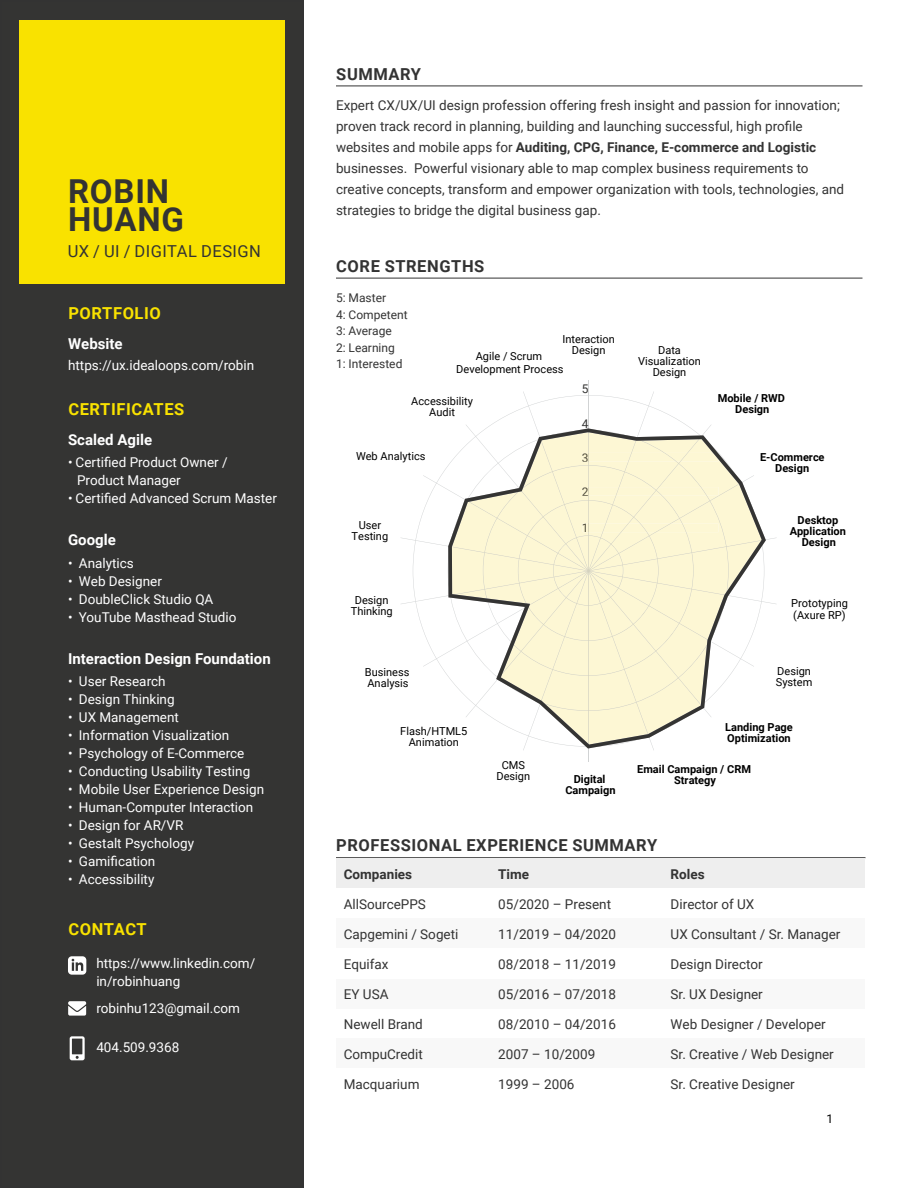
<style>
.page{position:relative;width:918px;height:1188px;background:#fff}
.page>*{position:absolute;margin:0;border:0;box-sizing:border-box;transform-origin:0 0}
.t1{font:700 33px/28.5px "Roboto";letter-spacing:.025em;color:#333}
.t2{font:700 16.5px "Roboto";letter-spacing:.035em;color:#333}
.t3{font:700 16.5px "Roboto";letter-spacing:.035em;color:#f9e200}
.t4{font:16.5px "Roboto";letter-spacing:.025em;color:#333}
.t5{font:700 15px "Roboto";color:#fff}
.t6{font:13.5px/21px "Roboto";color:#333}
.t7{font:13.5px/18px "Roboto";color:#fff}
.t8{font:700 13.5px "Roboto";color:#333}
.t9{font:12px/16.5px "Roboto";color:#333}
.t10{font:12px "Roboto";color:#4f4b3b}
.t11{font:12px "Roboto";color:#343433}
.t12{font:12px "Roboto";color:#000}
.t13{font:10.95px/10.9px "Roboto";color:#000;text-align:center}
.t14{font:700 10.95px/10.9px "Roboto";color:#000;text-align:center}
.s1{font-weight:700}
</style>
<div class="page">
<div style="left:1px;top:1px;width:302px;height:1186px;background:#343433"></div>
<div style="left:0;top:0;width:304px;height:1188px;border:2px solid #333"></div>
<div style="left:19px;top:20px;width:266px;height:264px;background:#f9e200"></div>
<svg style="left:68px;top:956px;width:18px;height:19px"></svg>
<svg style="left:70px;top:1036px;width:15px;height:24px"></svg>
<svg style="left:68px;top:1001px;width:18px;height:15px"></svg>
<hr style="left:336px;top:86px;width:526px;height:1px;background:#333">
<div style="left:337px;top:919px;width:528px;height:29px;background:#f8f8f8"></div>
<div style="left:337px;top:980px;width:528px;height:29px;background:#f8f8f8"></div>
<div style="left:337px;top:1039px;width:528px;height:29px;background:#f8f8f8"></div>
<hr style="left:336px;top:857px;width:530px;height:1px;background:#333">
<div style="left:337px;top:858px;width:528px;height:30px;background:#eee"></div>
<hr style="left:588px;top:380px;width:1px;height:382px;background:#d1d3d4">
<svg style="left:523px;top:391px;width:131px;height:359px"></svg>
<svg style="left:448px;top:428px;width:318px;height:320px;fill:#fdf7d4"></svg>
<hr style="left:336px;top:278px;width:526px;height:1px;background:#333">
<h1 class="t1" style="left:68px;top:175px;width:117px">ROBIN<br>HUANG</h1>
<p class="t4" style="left:68px;top:239px;width:195px">UX / UI / DIGITAL DESIGN</p>
<p class="t3" style="left:68px;top:301px;width:94px">PORTFOLIO</p>
<p class="t5" style="left:68px;top:333px;width:56px">Website</p>
<p class="t7" style="left:68px;top:355px;width:188px">https://ux.idealoops.com/robin</p>
<p class="t3" style="left:68px;top:397px;width:118px">CERTIFICATES</p>
<p class="t5" style="left:68px;top:429px;width:86px">Scaled Agile</p>
<p class="t7" style="left:77px;top:453px;width:152px;text-indent:-9px">• Certified Product Owner /<br>Product Manager</p>
<p class="t7" style="left:68px;top:489px;width:210px">• Certified Advanced Scrum Master</p>
<p class="t5" style="left:68px;top:529px;width:49px">Google</p>
<p class="t7" style="left:68px;top:553px;width:67px">• Analytics</p>
<p class="t7" style="left:68px;top:571px;width:95px">• Web Designer</p>
<p class="t7" style="left:68px;top:589px;width:147px">• DoubleClick Studio QA</p>
<p class="t7" style="left:68px;top:607px;width:170px">• YouTube Masthead Studio</p>
<p class="t5" style="left:68px;top:648px;width:204px">Interaction Design Foundation</p>
<p class="t7" style="left:68px;top:672px;width:99px">• User Research</p>
<p class="t7" style="left:68px;top:690px;width:108px">• Design Thinking</p>
<p class="t7" style="left:68px;top:708px;width:112px">• UX Management</p>
<p class="t7" style="left:68px;top:726px;width:163px">• Information Visualization</p>
<p class="t7" style="left:68px;top:744px;width:178px">• Psychology of E-Commerce</p>
<p class="t7" style="left:68px;top:762px;width:184px">• Conducting Usability Testing</p>
<p class="t7" style="left:68px;top:780px;width:198px">• Mobile User Experience Design</p>
<p class="t7" style="left:68px;top:798px;width:187px">• Human-Computer Interaction</p>
<p class="t7" style="left:68px;top:816px;width:117px">• Design for AR/VR</p>
<p class="t7" style="left:68px;top:834px;width:127px">• Gestalt Psychology</p>
<p class="t7" style="left:68px;top:852px;width:89px">• Gamification</p>
<p class="t7" style="left:68px;top:870px;width:88px">• Accessibility</p>
<p class="t3" style="left:68px;top:918px;width:80px">CONTACT</p>
<p class="t7" style="left:96px;top:954px;width:160px">https://www.linkedin.com/ in/robinhuang</p>
<p class="t7" style="left:96px;top:999px;width:145px">robinhu123@gmail.com</p>
<p class="t7" style="left:96px;top:1038px;width:84px">404.509.9368</p>
<p class="t2" style="left:336px;top:63px;width:86px">SUMMARY</p>
<p class="t6" style="left:336px;top:94px;width:510px">Expert CX/UX/UI design profession offering fresh insight and passion for innovation; proven track record in planning, building and launching successful, high profile websites and mobile apps for <span class="s1">Auditing, CPG, Finance, E-commerce and Logistic </span>businesses. Powerful visionary able to map complex business requirements to creative concepts, transform and empower organization with tools, technologies, and strategies to bridge the digital business gap.</p>
<p class="t2" style="left:336px;top:254px;width:150px">CORE STRENGTHS</p>
<p class="t9" style="left:336px;top:289px;width:73px">5: Master<br>4: Competent<br>3: Average<br>2: Learning<br>1: Interested</p>
<p class="t13" style="left:562px;top:333px;width:54px">Interaction<br>Design</p>
<p class="t13" style="left:456px;top:349px;width:109px;line-height:12.9px">Agile / Scrum<br>Development Process</p>
<p class="t13" style="left:411px;top:396px;width:63px">Accessibility<br>Audit</p>
<p class="t11" style="left:582px;top:380px;width:8px">5</p>
<p class="t13" style="left:356px;top:450px;width:71px">Web Analytics</p>
<p class="t13" style="left:352px;top:519px;width:38px">User<br>Testing</p>
<p class="t13" style="left:351px;top:594px;width:43px">Design<br>Thinking</p>
<p class="t13" style="left:365px;top:666px;width:46px;text-align:left">Business<br>Analysis</p>
<p class="t13" style="left:400px;top:725px;width:69px">Flash/HTML5<br>Animation</p>
<p class="t13" style="left:496px;top:760px;width:35px">CMS<br>Design</p>
<p class="t11" style="left:582px;top:415px;width:8px">4</p>
<p class="t10" style="left:582px;top:449px;width:8px">3</p>
<p class="t10" style="left:582px;top:483px;width:8px">2</p>
<p class="t10" style="left:582px;top:519px;width:8px">1</p>
<p class="t14" style="left:565px;top:773px;width:52px">Digital<br>Campaign</p>
<p class="t13" style="left:638px;top:344px;width:64px">Data<br>Visualization<br>Design</p>
<p class="t14" style="left:718px;top:392px;width:69px">Mobile / RWD<br>Design</p>
<p class="t14" style="left:760px;top:451px;width:66px">E-Commerce<br>Design</p>
<p class="t14" style="left:790px;top:514px;width:58px">Desktop<br>Application<br>Design</p>
<p class="t13" style="left:791px;top:596px;width:58px;line-height:12.9px;text-align:left">Prototyping (Axure RP)</p>
<p class="t13" style="left:776px;top:666px;width:38px;text-align:left">Design<br>System</p>
<p class="t14" style="left:725px;top:721px;width:69px;text-align:left">Landing Page<br>Optimization</p>
<p class="t14" style="left:637px;top:763px;width:115px">Email Campaign / CRM<br>Strategy</p>
<p class="t2" style="left:336px;top:834px;width:322px">PROFESSIONAL EXPERIENCE SUMMARY</p>
<p class="t8" style="left:344px;top:865px;width:70px">Companies</p>
<p class="t6" style="left:344px;top:893px;width:84px">AllSourcePPS</p>
<p class="t6" style="left:344px;top:923px;width:116px">Capgemini / Sogeti</p>
<p class="t6" style="left:344px;top:953px;width:46px">Equifax</p>
<p class="t6" style="left:344px;top:983px;width:46px">EY USA</p>
<p class="t6" style="left:344px;top:1013px;width:81px">Newell Brand</p>
<p class="t6" style="left:344px;top:1043px;width:81px">CompuCredit</p>
<p class="t6" style="left:344px;top:1073px;width:77px">Macquarium</p>
<p class="t8" style="left:498px;top:865px;width:32px">Time</p>
<p class="t6" style="left:498px;top:893px;width:114px">05/2020 – Present</p>
<p class="t6" style="left:498px;top:923px;width:119px">11/2019 – 04/2020</p>
<p class="t6" style="left:498px;top:953px;width:119px">08/2018 – 11/2019</p>
<p class="t6" style="left:498px;top:983px;width:119px">05/2016 – 07/2018</p>
<p class="t6" style="left:498px;top:1013px;width:119px">08/2010 – 04/2016</p>
<p class="t6" style="left:498px;top:1043px;width:98px">2007 – 10/2009</p>
<p class="t6" style="left:498px;top:1073px;width:78px">1999 – 2006</p>
<p class="t8" style="left:671px;top:865px;width:36px">Roles</p>
<p class="t6" style="left:671px;top:893px;width:85px">Director of UX</p>
<p class="t6" style="left:671px;top:923px;width:171px">UX Consultant / Sr. Manager</p>
<p class="t6" style="left:671px;top:953px;width:94px">Design Director</p>
<p class="t6" style="left:671px;top:983px;width:94px">Sr. UX Designer</p>
<p class="t6" style="left:671px;top:1013px;width:157px">Web Designer / Developer</p>
<p class="t6" style="left:671px;top:1043px;width:165px">Sr. Creative / Web Designer</p>
<p class="t6" style="left:671px;top:1073px;width:126px">Sr. Creative Designer</p>
<p class="t12" style="left:826px;top:1111px;width:8px">1</p>
</div>
